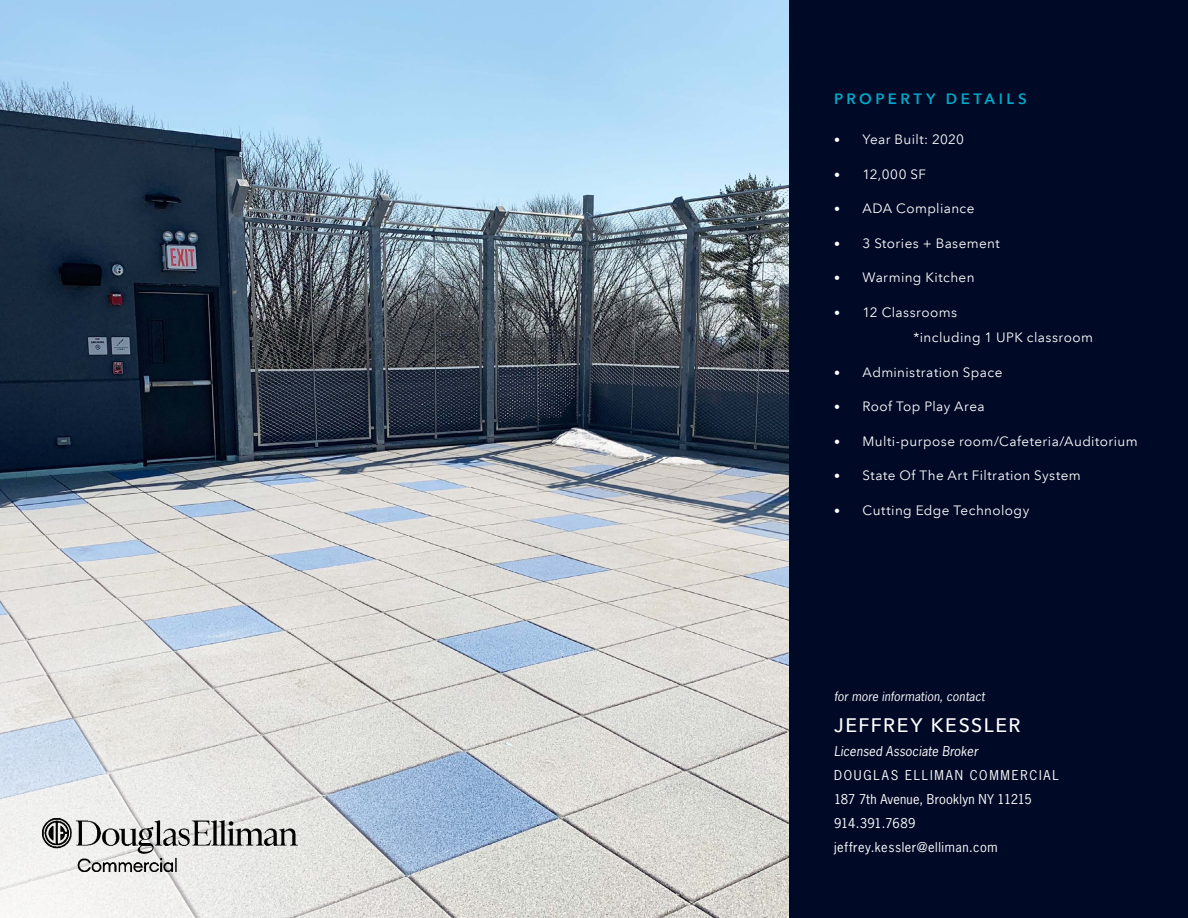
<style>
.page{position:relative;width:1188px;height:918px;background:#fff}
.page>*{position:absolute;margin:0;border:0;box-sizing:border-box;transform-origin:0 0}
.t1{font:500 19.5px "Avenir Next LT Pro";letter-spacing:.08em;color:#fff}
.t2{font:600 15px "Avenir Next LT Pro";letter-spacing:.23em;color:#00a9c7}
.t3{font:13.5px/25.5px "Avenir Next LT Pro";letter-spacing:.03em;color:#fff}
.t4{font:12.75px/24px "News Gothic Std";letter-spacing:.045em;color:#fff}
.t5{font:italic 12.75px "News Gothic Std";letter-spacing:.005em;color:#fff}
.t6{font:italic 12px "News Gothic Std";letter-spacing:.015em;color:#fff}
.s1{font-size:12px}
</style>
<div class="page">
<img style="left:0;top:0;width:789px;height:918px">
<img style="left:42px;top:818px;width:256px;height:53px">
<div style="left:789px;top:0;width:399px;height:918px;background:#000926"></div>
<p class="t2" style="left:834px;top:90px;width:194px">PROPERTY DETAILS</p>
<p class="t3" style="left:834px;top:127px;width:132px"><span class="s1">•</span> Year Built: 2020</p>
<p class="t3" style="left:834px;top:162px;width:94px"><span class="s1">•</span> 12,000 SF</p>
<p class="t3" style="left:834px;top:196px;width:142px"><span class="s1">•</span> ADA Compliance</p>
<p class="t3" style="left:834px;top:231px;width:167px"><span class="s1">•</span> 3 Stories + Basement</p>
<p class="t3" style="left:834px;top:265px;width:142px"><span class="s1">•</span> Warming Kitchen</p>
<p class="t3" style="left:914px;top:300px;width:181px;text-indent:-80px"><span class="s1">•</span> 12 Classrooms<br>*including 1 UPK classroom</p>
<p class="t3" style="left:834px;top:360px;width:170px"><span class="s1">•</span> Administration Space</p>
<p class="t3" style="left:834px;top:394px;width:152px"><span class="s1">•</span> Roof Top Play Area</p>
<p class="t3" style="left:834px;top:429px;width:305px"><span class="s1">•</span> Multi-purpose room/Cafeteria/Auditorium</p>
<p class="t3" style="left:834px;top:463px;width:248px"><span class="s1">•</span> State Of The Art Filtration System</p>
<p class="t3" style="left:834px;top:498px;width:197px"><span class="s1">•</span> Cutting Edge Technology</p>
<p class="t6" style="left:834px;top:688px;width:152px">for more information, contact</p>
<h1 class="t1" style="left:834px;top:713px;width:188px">JEFFREY KESSLER</h1>
<p class="t5" style="left:834px;top:743px;width:146px">Licensed Associate Broker</p>
<p class="t4" style="left:834px;top:763px;width:226px">DOUGLAS ELLIMAN COMMERCIAL<br>187 7th Avenue, Brooklyn NY 11215<br>914.391.7689 jeffrey.kessler@elliman.com</p>
</div>
